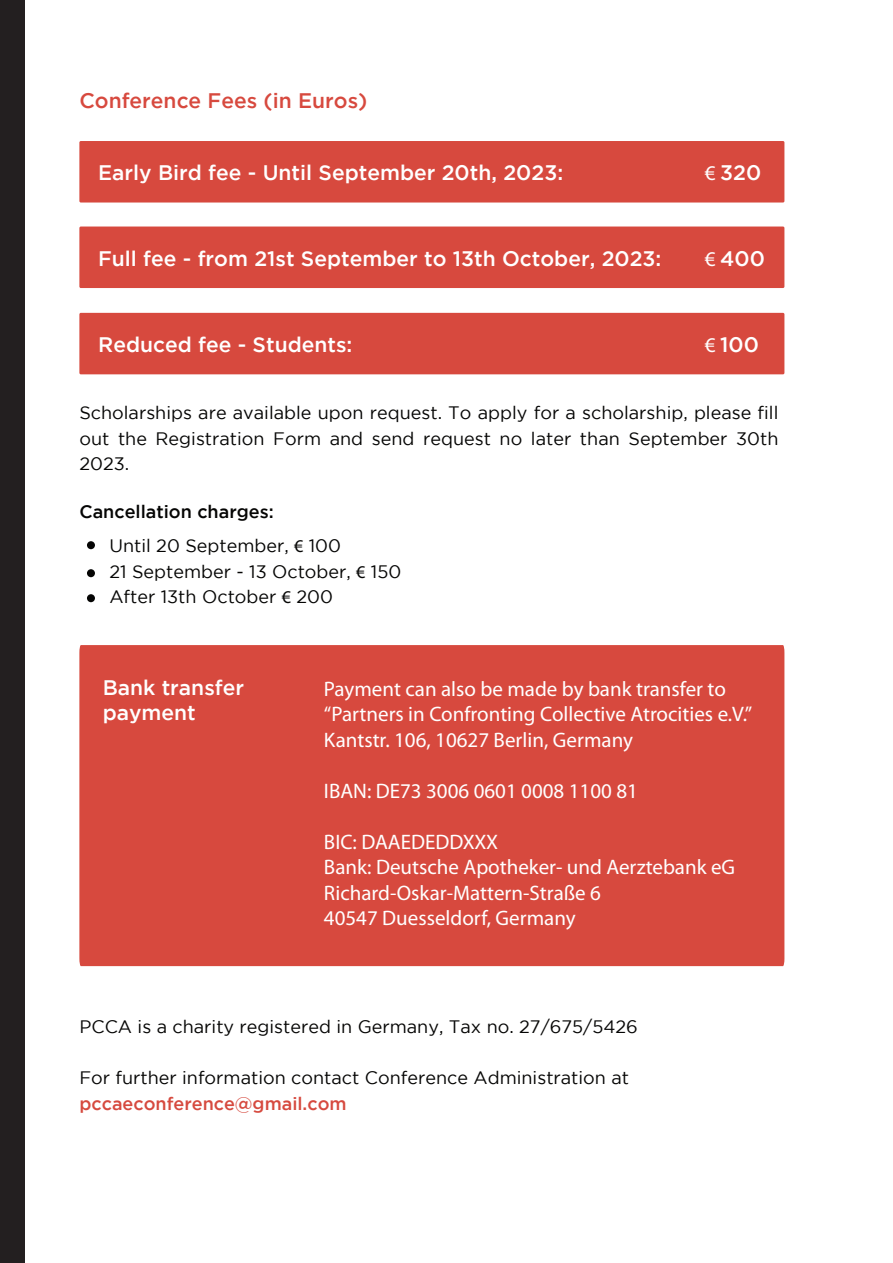
<style>
.page{position:relative;width:893px;height:1263px;background:#fff}
.page>*{position:absolute;margin:0;border:0;box-sizing:border-box;transform-origin:0 0}
.t1{font:21px/25.5px "Myriad Pro";color:#fff}
.t2{font:500 21px/25.5px "Gotham";color:#fff}
.t3{font:500 21px "Gotham";color:#d7493e}
.t4{font:18px/25.5px "Gotham";color:#050504;text-align:justify}
.t5{font:500 18px/34.5px "Gotham";color:#050504}
.t6{font:500 18px "Gotham";color:#d64a3f}
.s1{font-family:"Myriad Pro";font-weight:400}
.s2{font-weight:400}
.s3{font-family:"Myriad Pro"}
</style>
<div class="page">
<div style="left:79px;top:141px;width:705px;height:62px;background:#d7493e;border-radius:2px"></div>
<div style="left:79px;top:227px;width:705px;height:61px;background:#d7493e;border-radius:2px"></div>
<div style="left:79px;top:313px;width:705px;height:61px;background:#d7493e;border-radius:2px"></div>
<div style="left:79px;top:645px;width:705px;height:321px;background:#d7493e"></div>
<div style="left:0;top:0;width:25px;height:1263px;background:#231f20"></div>
<div style="left:87px;top:541px;width:8px;height:8px;background:#050504;border-radius:50%"></div>
<div style="left:87px;top:569px;width:8px;height:8px;background:#050504;border-radius:50%"></div>
<div style="left:87px;top:594px;width:8px;height:8px;background:#050504;border-radius:50%"></div>
<p class="t3" style="left:79px;top:88px;width:290px">Conference Fees (in Euros)</p>
<p class="t2" style="left:98px;top:159px;width:466px">Early Bird fee - Until September 20th, 2023:</p>
<p class="t2" style="left:705px;top:159px;width:58px"><span class="s1">€</span> 320</p>
<p class="t2" style="left:98px;top:245px;width:565px">Full fee - from 21st September to 13th October, 2023:</p>
<p class="t2" style="left:705px;top:245px;width:61px"><span class="s1">€</span> 400</p>
<p class="t2" style="left:98px;top:331px;width:256px">Reduced fee - Students:</p>
<p class="t2" style="left:705px;top:331px;width:55px"><span class="s1">€</span> 100</p>
<p class="t4" style="left:79px;top:400px;width:701px">Scholarships are available upon request. To apply for a scholarship, please fill out the Registration Form and send request no later than September 30th 2023.</p>
<p class="t5" style="left:109px;top:494px;width:233px;text-indent:-30px">Cancellation charges:<br><span class="s2">Until 20 September,</span> <span class="s1">€</span> <span class="s2">100</span></p>
<p class="t4" style="left:109px;top:559px;width:293px">21 September - 13 October, <span class="s3">€</span> 150<br>After 13th October <span class="s3">€</span> 200</p>
<p class="t2" style="left:103px;top:674px;width:143px">Bank transfer payment</p>
<p class="t1" style="left:324px;top:676px;width:430px">Payment can also be made by bank transfer to “Partners in Confronting Collective Atrocities e.V.”<br>Kantstr. 106, 10627 Berlin, Germany</p>
<p class="t1" style="left:324px;top:778px;width:315px">IBAN: DE73 3006 0601 0008 1100 81</p>
<p class="t1" style="left:324px;top:829px;width:413px">BIC: DAAEDEDDXXX<br>Bank: Deutsche Apotheker- und Aerztebank eG<br>Richard-Oskar-Mattern-Straße 6<br>40547 Duesseldorf, Germany</p>
<p class="t4" style="left:79px;top:1014px;width:560px">PCCA is a charity registered in Germany, Tax no. 27/675/5426</p>
<p class="t4" style="left:79px;top:1065px;width:551px">For further information contact Conference Administration at</p>
<p class="t6" style="left:79px;top:1093px;width:269px">pccaeconference@gmail.com</p>
</div>
